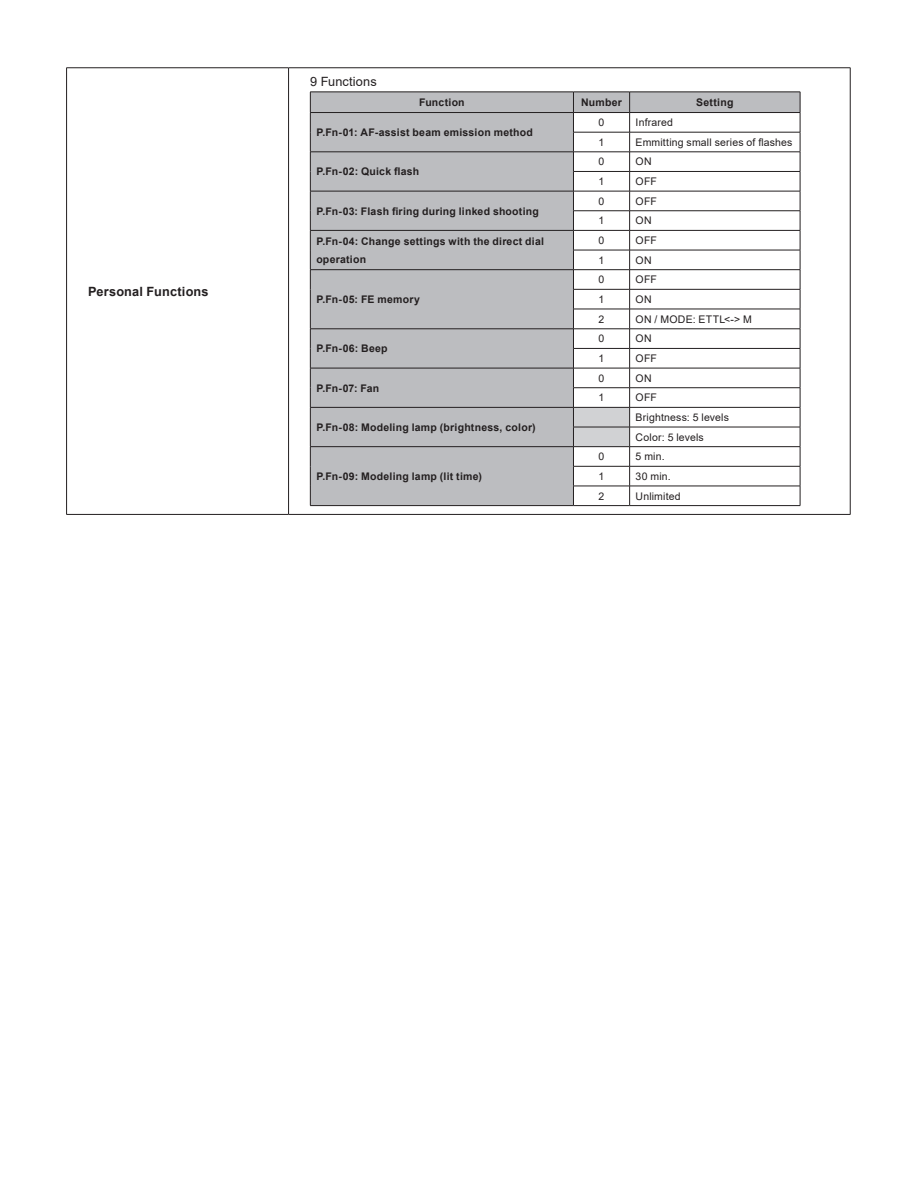
<style>
.page{position:relative;width:918px;height:1188px;background:#fff}
.page>*{position:absolute;margin:0;border:0;box-sizing:border-box;transform-origin:0 0}
.t1{font:700 12.75px "Arial";letter-spacing:.015em;color:#231f20}
.t2{font:12.75px "Arial";letter-spacing:.01em;color:#231f20}
.t3{font:700 10.5px/17.7px "Arial";letter-spacing:.02em;color:#231f20}
.t4{font:10.5px "Arial";letter-spacing:.015em;color:#231f20}
</style>
<div class="page">
<hr style="left:288px;top:68px;width:1px;height:446px;background:#231f20">
<hr style="left:66px;top:67px;width:223px;height:1px;background:#231f20">
<hr style="left:66px;top:68px;width:1px;height:446px;background:#231f20">
<hr style="left:289px;top:67px;width:561px;height:1px;background:#231f20">
<hr style="left:850px;top:68px;width:1px;height:446px;background:#231f20">
<hr style="left:66px;top:514px;width:223px;height:1px;background:#231f20">
<hr style="left:289px;top:514px;width:561px;height:1px;background:#231f20">
<svg style="left:311px;top:93px;width:489px;height:412px;fill:#bcbdc0"></svg>
<hr style="left:310px;top:92px;width:263px;height:1px;background:#231f20">
<hr style="left:630px;top:92px;width:170px;height:1px;background:#231f20">
<hr style="left:310px;top:112px;width:263px;height:1px;background:#231f20">
<hr style="left:630px;top:112px;width:170px;height:1px;background:#231f20">
<hr style="left:630px;top:132px;width:170px;height:1px;background:#231f20">
<hr style="left:310px;top:152px;width:263px;height:1px;background:#231f20">
<hr style="left:630px;top:152px;width:170px;height:1px;background:#231f20">
<hr style="left:630px;top:171px;width:170px;height:1px;background:#231f20">
<hr style="left:310px;top:191px;width:263px;height:1px;background:#231f20">
<hr style="left:630px;top:191px;width:170px;height:1px;background:#231f20">
<hr style="left:630px;top:210px;width:170px;height:1px;background:#231f20">
<hr style="left:310px;top:230px;width:263px;height:1px;background:#231f20">
<hr style="left:630px;top:230px;width:170px;height:1px;background:#231f20">
<hr style="left:630px;top:250px;width:170px;height:1px;background:#231f20">
<hr style="left:310px;top:269px;width:263px;height:1px;background:#231f20">
<hr style="left:630px;top:269px;width:170px;height:1px;background:#231f20">
<hr style="left:630px;top:289px;width:170px;height:1px;background:#231f20">
<hr style="left:630px;top:309px;width:170px;height:1px;background:#231f20">
<hr style="left:310px;top:329px;width:263px;height:1px;background:#231f20">
<hr style="left:630px;top:329px;width:170px;height:1px;background:#231f20">
<hr style="left:630px;top:348px;width:170px;height:1px;background:#231f20">
<hr style="left:310px;top:368px;width:263px;height:1px;background:#231f20">
<hr style="left:630px;top:368px;width:170px;height:1px;background:#231f20">
<hr style="left:630px;top:387px;width:170px;height:1px;background:#231f20">
<hr style="left:310px;top:407px;width:263px;height:1px;background:#231f20">
<hr style="left:630px;top:407px;width:170px;height:1px;background:#231f20">
<hr style="left:630px;top:427px;width:170px;height:1px;background:#231f20">
<hr style="left:310px;top:446px;width:263px;height:1px;background:#231f20">
<hr style="left:630px;top:446px;width:170px;height:1px;background:#231f20">
<hr style="left:630px;top:466px;width:170px;height:1px;background:#231f20">
<svg style="left:310px;top:92px;width:1px;height:413px"></svg>
<hr style="left:630px;top:486px;width:170px;height:1px;background:#231f20">
<svg style="left:573px;top:92px;width:57px;height:413px"></svg>
<svg style="left:800px;top:92px;width:1px;height:413px"></svg>
<hr style="left:310px;top:505px;width:263px;height:1px;background:#231f20">
<hr style="left:573px;top:505px;width:57px;height:1px;background:#231f20">
<hr style="left:630px;top:505px;width:170px;height:1px;background:#231f20">
<p class="t1" style="left:88px;top:282px;width:122px">Personal Functions</p>
<p class="t2" style="left:310px;top:72px;width:68px">9 Functions</p>
<p class="t3" style="left:419px;top:94px;width:47px">Function</p>
<p class="t3" style="left:581px;top:94px;width:42px">Number</p>
<p class="t3" style="left:696px;top:94px;width:39px">Setting</p>
<p class="t3" style="left:316px;top:124px;width:218px">P.Fn-01: AF-assist beam emission method</p>
<p class="t4" style="left:599px;top:115px;width:7px">0</p>
<p class="t4" style="left:636px;top:115px;width:39px">Infrared</p>
<p class="t4" style="left:599px;top:135px;width:7px">1</p>
<p class="t4" style="left:636px;top:135px;width:158px">Emmitting small series of flashes</p>
<p class="t3" style="left:316px;top:163px;width:104px">P.Fn-02: Quick flash</p>
<p class="t3" style="left:316px;top:202px;width:224px">P.Fn-03: Flash firing during linked shooting</p>
<p class="t4" style="left:599px;top:155px;width:7px">0</p>
<p class="t4" style="left:636px;top:155px;width:18px">ON</p>
<p class="t4" style="left:599px;top:174px;width:7px">1</p>
<p class="t4" style="left:636px;top:174px;width:23px">OFF</p>
<p class="t4" style="left:599px;top:194px;width:7px">0</p>
<p class="t4" style="left:636px;top:194px;width:23px">OFF</p>
<p class="t4" style="left:599px;top:213px;width:7px">1</p>
<p class="t4" style="left:636px;top:213px;width:18px">ON</p>
<p class="t3" style="left:316px;top:233px;width:229px">P.Fn-04: Change settings with the direct dial operation</p>
<p class="t4" style="left:599px;top:233px;width:7px">0</p>
<p class="t4" style="left:636px;top:233px;width:23px">OFF</p>
<p class="t4" style="left:599px;top:253px;width:7px">1</p>
<p class="t4" style="left:636px;top:253px;width:18px">ON</p>
<p class="t3" style="left:316px;top:291px;width:105px">P.Fn-05: FE memory</p>
<p class="t3" style="left:316px;top:340px;width:73px">P.Fn-06: Beep</p>
<p class="t3" style="left:316px;top:379px;width:64px">P.Fn-07: Fan</p>
<p class="t3" style="left:316px;top:418px;width:221px">P.Fn-08: Modeling lamp (brightness, color)</p>
<p class="t3" style="left:316px;top:468px;width:167px">P.Fn-09: Modeling lamp (lit time)</p>
<p class="t4" style="left:599px;top:272px;width:7px">0</p>
<p class="t4" style="left:636px;top:272px;width:23px">OFF</p>
<p class="t4" style="left:599px;top:292px;width:7px">1</p>
<p class="t4" style="left:636px;top:292px;width:18px">ON</p>
<p class="t4" style="left:599px;top:312px;width:7px">2</p>
<p class="t4" style="left:636px;top:312px;width:118px">ON / MODE: ETTL&lt;-&gt; M</p>
<p class="t4" style="left:599px;top:332px;width:7px">0</p>
<p class="t4" style="left:636px;top:332px;width:18px">ON</p>
<p class="t4" style="left:599px;top:351px;width:7px">1</p>
<p class="t4" style="left:636px;top:351px;width:23px">OFF</p>
<p class="t4" style="left:599px;top:371px;width:7px">0</p>
<p class="t4" style="left:636px;top:371px;width:18px">ON</p>
<p class="t4" style="left:599px;top:390px;width:7px">1</p>
<p class="t4" style="left:636px;top:390px;width:23px">OFF</p>
<p class="t4" style="left:636px;top:410px;width:95px">Brightness: 5 levels</p>
<p class="t4" style="left:636px;top:430px;width:70px">Color: 5 levels</p>
<p class="t4" style="left:599px;top:449px;width:7px">0</p>
<p class="t4" style="left:636px;top:449px;width:30px">5 min.</p>
<p class="t4" style="left:599px;top:469px;width:7px">1</p>
<p class="t4" style="left:636px;top:469px;width:37px">30 min.</p>
<p class="t4" style="left:599px;top:489px;width:7px">2</p>
<p class="t4" style="left:636px;top:489px;width:46px">Unlimited</p>
</div>
